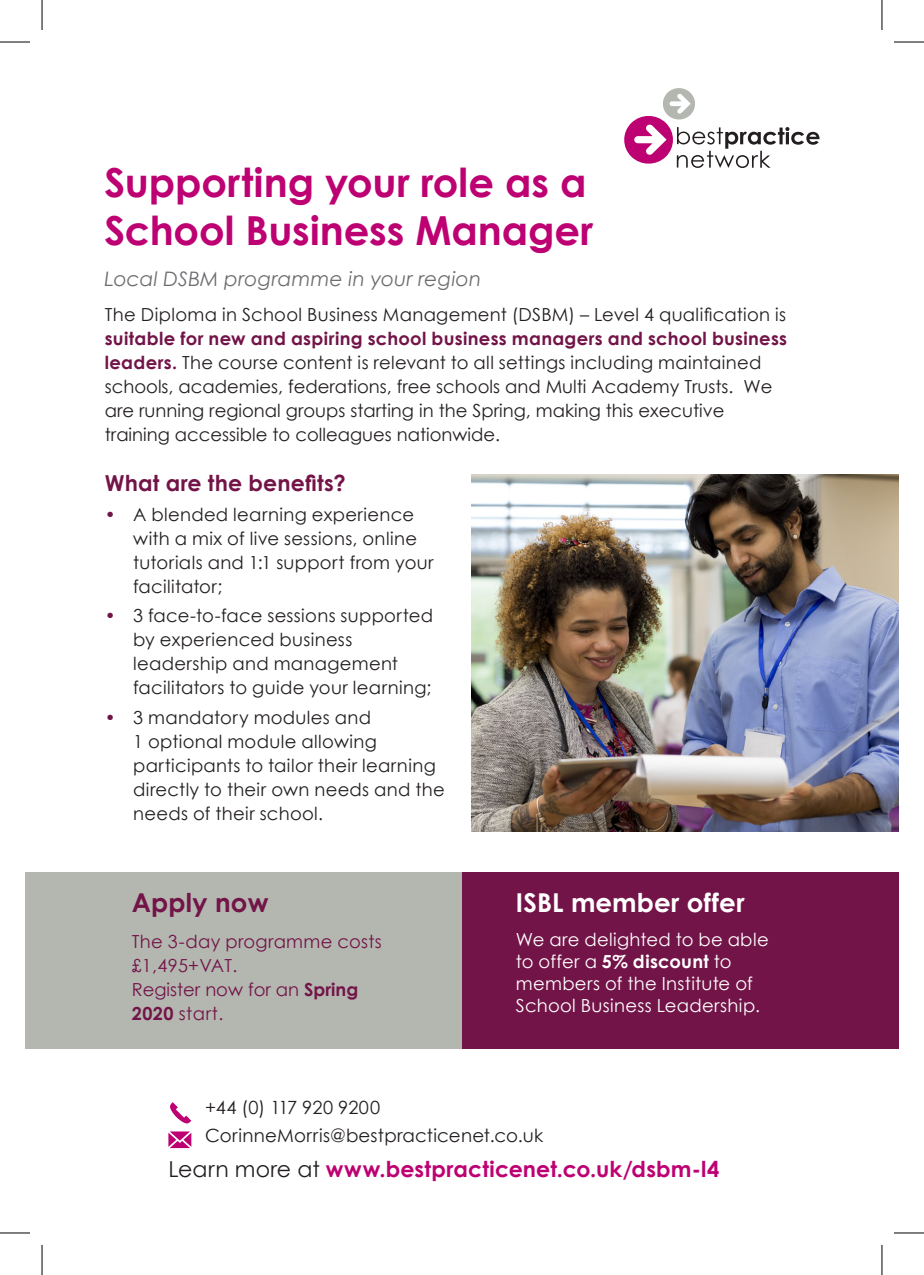
<style>
.page{position:relative;width:924px;height:1275px;background:#fff}
.page>*{position:absolute;margin:0;border:0;box-sizing:border-box;transform-origin:0 0}
.t1{font:700 40px/48px "Century Gothic";color:#bd0172}
.t2{font:700 26px "Century Gothic";letter-spacing:.005em;color:#fff}
.Paragraph_Style_1{font:700 26px "Century Gothic";letter-spacing:.01em;color:#731448}
.t3{font:700 22px "Century Gothic";letter-spacing:.01em;color:#bd0172}
.t4{font:700 22px "Century Gothic";letter-spacing:.01em;color:#731448}
.t5{font:italic 20px "Century Gothic";letter-spacing:.01em;color:#6c6d70}
.t6{font:18.2px "Century Gothic";letter-spacing:.015em;color:#231f20}
.t7{font:18px/24px "Century Gothic";letter-spacing:.015em;color:#231f20}
.t8{font:18px/22px "Century Gothic";letter-spacing:.015em;color:#fff}
.Paragraph_Style_1-2{font:18px/24px "Century Gothic";letter-spacing:.015em;color:#731448}
.s1{font-weight:700;color:#731448}
.s2{color:#731448}
.s3{font-weight:700}
.s4{font-weight:400;color:#231f20}
</style>
<div class="page">
<div style="left:25px;top:871px;width:437px;height:177px;background:#b3b7b0"></div>
<div style="left:462px;top:871px;width:436px;height:177px;background:#731448"></div>
<svg style="left:624px;top:88px;width:195px;height:80px"></svg>
<svg style="left:168px;top:1131px;width:23px;height:17px"></svg>
<svg style="left:170px;top:1102px;width:21px;height:21px"></svg>
<img style="left:471px;top:474px;width:427px;height:358px">
<hr style="left:0;top:42px;width:30px;height:1px;background:#000">
<hr style="left:893px;top:42px;width:30px;height:1px;background:#000">
<hr style="left:0;top:1232px;width:30px;height:1px;background:#000">
<hr style="left:893px;top:1232px;width:30px;height:1px;background:#000">
<hr style="left:42px;top:0;width:1px;height:30px;background:#000">
<hr style="left:42px;top:1245px;width:1px;height:30px;background:#000">
<hr style="left:881px;top:0;width:1px;height:30px;background:#000">
<hr style="left:881px;top:1245px;width:1px;height:30px;background:#000">
<p class="t1" style="left:104px;top:156px;width:490px">Supporting your role as a<br>School Business Manager</p>
<p class="t5" style="left:104px;top:264px;width:378px">Local DSBM programme in your region</p>
<p class="t7" style="left:105px;top:302px;width:683px">The Diploma in School Business Management (DSBM) – Level 4 qualification is <span class="s1">suitable for new and aspiring school business managers and school business leaders.</span> The course content is relevant to all settings including maintained schools, academies, federations, free schools and Multi Academy Trusts. We are running regional groups starting in the Spring, making this executive training accessible to colleagues nationwide.</p>
<p class="t4" style="left:105px;top:466px;width:242px">What are the benefits?</p>
<p class="t7" style="left:133px;top:502px;width:302px;text-indent:-28px"><span class="s2">•</span> A blended learning experience with a mix of live sessions, online tutorials and 1:1 support from your facilitator;</p>
<p class="t7" style="left:133px;top:603px;width:301px;text-indent:-28px"><span class="s2">•</span> 3 face-to-face sessions supported by experienced business leadership and management facilitators to guide your learning;</p>
<p class="t7" style="left:133px;top:705px;width:313px;text-indent:-28px"><span class="s2">•</span> 3 mandatory modules and<br>1 optional module allowing participants to tailor their learning directly to their own needs and the needs of their school.</p>
<p class="Paragraph_Style_1" style="left:132px;top:883px;width:138px">Apply now</p>
<p class="Paragraph_Style_1-2" style="left:132px;top:929px;width:251px">The 3-day programme costs £1,495+VAT.<br>Register now for an <span class="s3">Spring<br>2020</span> start.</p>
<p class="t2" style="left:515px;top:883px;width:230px">ISBL member offer</p>
<p class="t8" style="left:515px;top:928px;width:254px">We are delighted to be able to offer a <span class="s3">5% discount</span> to members of the Institute of<br>School Business Leadership.</p>
<p class="t6" style="left:205px;top:1095px;width:176px">+44 (0) 117 920 9200</p>
<p class="t6" style="left:205px;top:1123px;width:340px">CorinneMorris@bestpracticenet.co.uk</p>
<p class="t3" style="left:168px;top:1152px;width:552px"><span class="s4">Learn more at</span> www.bestpracticenet.co.uk/dsbm-l4</p>
</div>
